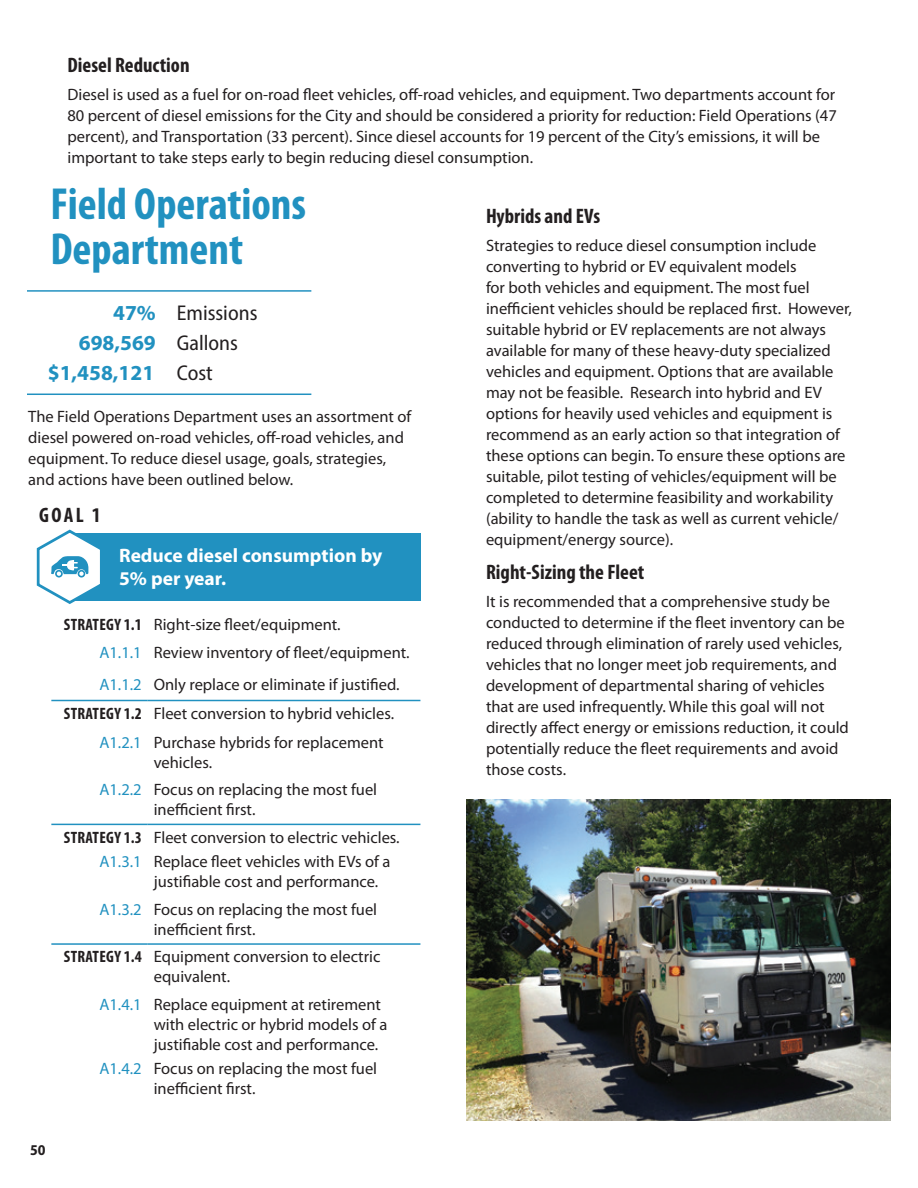
<style>
.page{position:relative;width:918px;height:1188px;background:#fff}
.page>*{position:absolute;margin:0;border:0;box-sizing:border-box;transform-origin:0 0}
.t1{font:700 condensed 45.15px/45.2px "Myriad Pro";color:#2191c0}
.t2{font:700 21.45px "Myriad Pro";color:#2191c0}
.t3{font:semi-condensed 21.45px "Myriad Pro";color:#231f20}
.t4{font:700 condensed 21px "Myriad Pro";color:#231f20}
.t5{font:700 19.5px/23.4px "Myriad Pro";color:#fff}
.t6{font:16.5px/21px "Myriad Pro";color:#231f20}
.t7{font:16.5px "Myriad Pro";color:#2191c0}
.t8{font:700 condensed 16.5px "Myriad Pro";letter-spacing:.02em;color:#231f20}
.t9{font:700 semi-condensed 15px "Myriad Pro";color:#231f20}
.s1{font-weight:700;font-stretch:normal;color:#2191c0}
.s2{font-weight:400;font-stretch:semi-condensed;color:#231f20}
</style>
<div class="page">
<hr style="left:27px;top:394px;width:284px;height:1px;background:#2191c0">
<hr style="left:27px;top:290px;width:284px;height:2px;background:#2191c0">
<div style="left:70px;top:533px;width:350px;height:68px;background:#2191c0"></div>
<hr style="left:51px;top:943px;width:97px;height:2px;background:#2191c0">
<hr style="left:148px;top:943px;width:272px;height:2px;background:#2191c0">
<hr style="left:51px;top:824px;width:97px;height:1px;background:#2191c0">
<hr style="left:148px;top:824px;width:272px;height:1px;background:#2191c0">
<hr style="left:51px;top:700px;width:97px;height:1px;background:#2191c0">
<hr style="left:148px;top:700px;width:272px;height:1px;background:#2191c0">
<svg style="left:36px;top:529px;width:64px;height:75px"></svg>
<img style="left:467px;top:799px;width:424px;height:322px">
<p class="t4" style="left:68px;top:52px;width:124px">Diesel Reduction</p>
<p class="t6" style="left:68px;top:83px;width:771px">Diesel is used as a fuel for on-road fleet vehicles, off-road vehicles, and equipment. Two departments account for 80 percent of diesel emissions for the City and should be considered a priority for reduction: Field Operations (47 percent), and Transportation (33 percent). Since diesel accounts for 19 percent of the City’s emissions, it will be important to take steps early to begin reducing diesel consumption.</p>
<p class="t1" style="left:50px;top:180px;width:257px">Field Operations<br>Department</p>
<p class="t3" style="left:113px;top:299px;width:146px"><span class="s1">47%</span> Emissions</p>
<p class="t2" style="left:79px;top:329px;width:161px">698,569 <span class="s2">Gallons</span></p>
<p class="t2" style="left:48px;top:359px;width:166px">$1,458,121 <span class="s2">Cost</span></p>
<p class="t4" style="left:486px;top:203px;width:116px">Hybrids and EVs</p>
<p class="t6" style="left:486px;top:235px;width:368px">Strategies to reduce diesel consumption include converting to hybrid or EV equivalent models<br>for both vehicles and equipment. The most fuel inefficient vehicles should be replaced first. However, suitable hybrid or EV replacements are not always available for many of these heavy-duty specialized vehicles and equipment. Options that are available may not be feasible. Research into hybrid and EV options for heavily used vehicles and equipment is recommend as an early action so that integration of these options can begin. To ensure these options are suitable, pilot testing of vehicles/equipment will be completed to determine feasibility and workability (ability to handle the task as well as current vehicle/ equipment/energy source).</p>
<p class="t4" style="left:486px;top:559px;width:160px">Right-Sizing the Fleet</p>
<p class="t6" style="left:486px;top:591px;width:364px">It is recommended that a comprehensive study be conducted to determine if the fleet inventory can be reduced through elimination of rarely used vehicles, vehicles that no longer meet job requirements, and development of departmental sharing of vehicles that are used infrequently. While this goal will not directly affect energy or emissions reduction, it could potentially reduce the fleet requirements and avoid those costs.</p>
<p class="t6" style="left:28px;top:405px;width:385px">The Field Operations Department uses an assortment of diesel powered on-road vehicles, off-road vehicles, and equipment. To reduce diesel usage, goals, strategies, and actions have been outlined below.</p>
<p class="t4" style="left:39px;top:502px;width:63px">GOAL 1</p>
<p class="t5" style="left:119px;top:543px;width:265px">Reduce diesel consumption by<br>5% per year.</p>
<p class="t8" style="left:64px;top:614px;width:79px">STRATEGY 1.1</p>
<p class="t6" style="left:154px;top:614px;width:188px">Right-size fleet/equipment.</p>
<p class="t7" style="left:99px;top:642px;width:44px">A1.1.1</p>
<p class="t6" style="left:154px;top:642px;width:257px">Review inventory of fleet/equipment.</p>
<p class="t7" style="left:99px;top:675px;width:44px">A1.1.2</p>
<p class="t6" style="left:154px;top:674px;width:247px">Only replace or eliminate if justified.</p>
<p class="t8" style="left:64px;top:703px;width:79px">STRATEGY 1.2</p>
<p class="t6" style="left:154px;top:703px;width:242px">Fleet conversion to hybrid vehicles.</p>
<p class="t7" style="left:99px;top:732px;width:44px">A1.2.1</p>
<p class="t6" style="left:154px;top:732px;width:231px;line-height:19.8px">Purchase hybrids for replacement vehicles.</p>
<p class="t7" style="left:99px;top:780px;width:44px">A1.2.2</p>
<p class="t6" style="left:154px;top:780px;width:225px;line-height:19.8px">Focus on replacing the most fuel inefficient first.</p>
<p class="t8" style="left:64px;top:827px;width:79px">STRATEGY 1.3</p>
<p class="t6" style="left:154px;top:826px;width:247px">Fleet conversion to electric vehicles.</p>
<p class="t7" style="left:99px;top:852px;width:44px">A1.3.1</p>
<p class="t6" style="left:154px;top:852px;width:238px;line-height:19.8px">Replace fleet vehicles with EVs of a justifiable cost and performance.</p>
<p class="t7" style="left:99px;top:899px;width:44px">A1.3.2</p>
<p class="t6" style="left:154px;top:899px;width:225px;line-height:19.8px">Focus on replacing the most fuel inefficient first.</p>
<p class="t8" style="left:64px;top:947px;width:79px">STRATEGY 1.4</p>
<p class="t6" style="left:154px;top:947px;width:228px;line-height:19.8px">Equipment conversion to electric equivalent.</p>
<p class="t7" style="left:99px;top:994px;width:44px">A1.4.1</p>
<p class="t6" style="left:154px;top:994px;width:235px;line-height:19.8px">Replace equipment at retirement with electric or hybrid models of a justifiable cost and performance.</p>
<p class="t7" style="left:99px;top:1058px;width:44px">A1.4.2</p>
<p class="t6" style="left:154px;top:1058px;width:225px;line-height:19.8px">Focus on replacing the most fuel inefficient first.</p>
<p class="t9" style="left:30px;top:1140px;width:17px">50</p>
</div>
